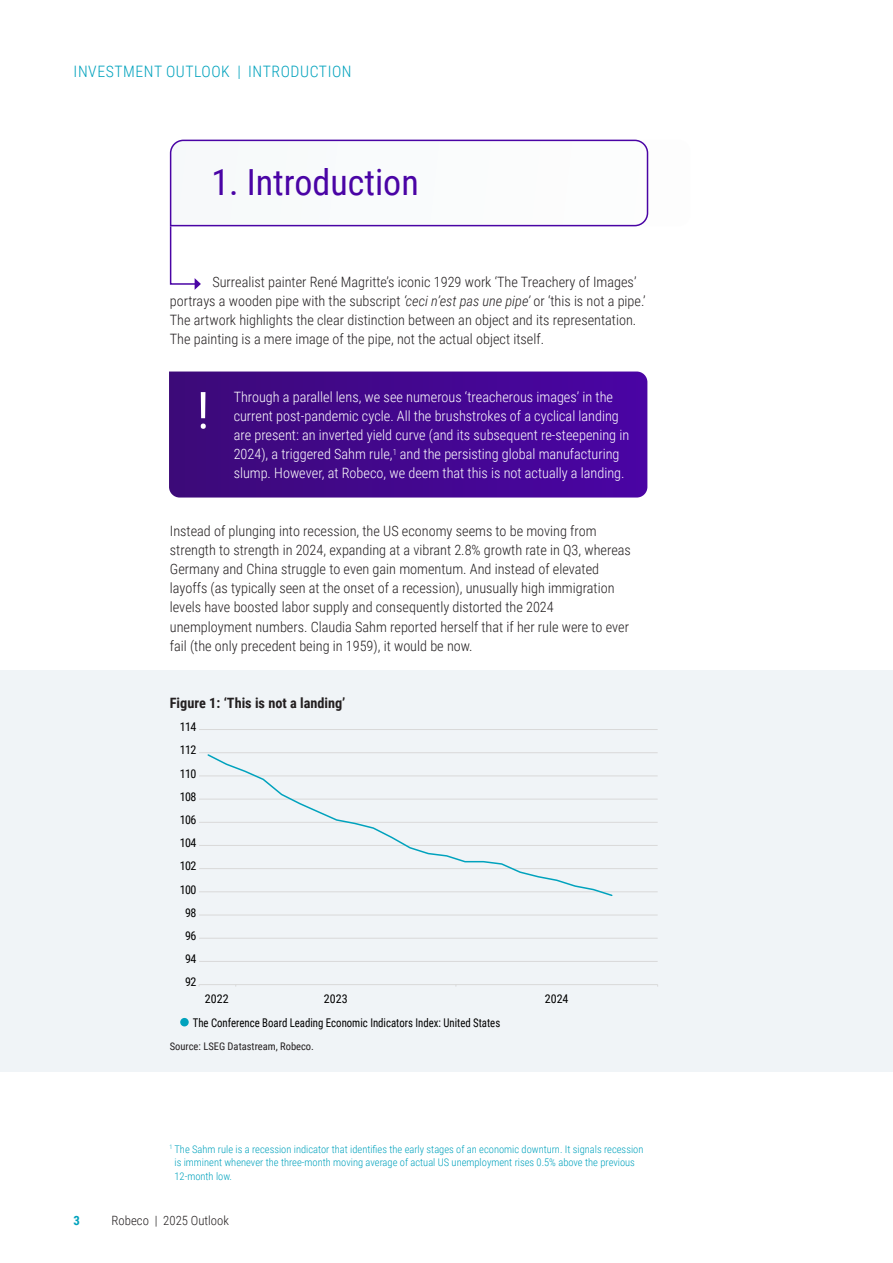
<style>
.page{position:relative;width:893px;height:1263px;background:#fff}
.page>*{position:absolute;margin:0;border:0;box-sizing:border-box;transform-origin:0 0}
.Subhoofdstukkop{font:36px "Roboto Condensed";color:#4a04a5}
.Inleidende_tekst{font:300 15.75px "Roboto Condensed";letter-spacing:.035em;color:#00a2bd}
.Leestekst{font:300 14.25px/19.2px "Roboto Condensed";color:#231f20}
.Leestekst-2{font:300 14.25px/19.2px "Roboto Condensed";color:#fff}
.Figuur_kop{font:700 14.25px "Roboto Condensed";color:#231f20}
.t1{font:300 12.75px "Roboto Condensed";color:#231f20}
.t2{font:700 12.75px "Roboto Condensed";color:#00a2bd}
.t3{font:12px "Roboto Condensed";color:#000;scale:.9 1}
.t4{font:12px "Roboto Condensed";color:#000}
.Voetnoot{font:300 10.5px/13.5px "Roboto Condensed";color:#00a2bd}
.Bijschrift{font:10.5px "Roboto Condensed";color:#231f20}
.s1{font-style:italic}
</style>
<div class="page">
<div style="left:0;top:670px;width:893px;height:401px;background:#f0f4f7"></div>
<svg style="left:169px;top:371px;width:478px;height:126px;background:#43088e"></svg>
<svg style="left:201px;top:392px;width:5px;height:37px"></svg>
<svg style="left:169px;top:139px;width:480px;height:151px"></svg>
<div style="left:180px;top:1018px;width:9px;height:8px;background:#00a2bd;border-radius:50%"></div>
<hr style="left:199px;top:729px;width:459px;height:1px;background:#d9d9d9">
<hr style="left:199px;top:752px;width:459px;height:1px;background:#d9d9d9">
<hr style="left:199px;top:775px;width:459px;height:1px;background:#d9d9d9">
<hr style="left:199px;top:799px;width:459px;height:1px;background:#d9d9d9">
<hr style="left:199px;top:822px;width:459px;height:1px;background:#d9d9d9">
<hr style="left:199px;top:845px;width:459px;height:1px;background:#d9d9d9">
<hr style="left:199px;top:868px;width:459px;height:1px;background:#d9d9d9">
<hr style="left:199px;top:891px;width:459px;height:1px;background:#d9d9d9">
<hr style="left:199px;top:915px;width:459px;height:1px;background:#d9d9d9">
<hr style="left:199px;top:938px;width:459px;height:1px;background:#d9d9d9">
<hr style="left:199px;top:961px;width:459px;height:1px;background:#d9d9d9">
<hr style="left:199px;top:984px;width:459px;height:1px;background:#d9d9d9">
<svg style="left:206px;top:754px;width:408px;height:142px"></svg>
<p class="Inleidende_tekst" style="left:74px;top:60px;width:279px">INVESTMENT OUTLOOK | INTRODUCTION</p>
<p class="Subhoofdstukkop" style="left:211px;top:157px;width:209px">1. Introduction</p>
<p class="Leestekst" style="left:170px;top:272px;width:477px;text-indent:43px">Surrealist painter René Magritte’s iconic 1929 work ‘The Treachery of Images’ portrays a wooden pipe with the subscript <span class="s1">‘ceci n’est pas une pipe’</span> or ‘this is not a pipe.’ The artwork highlights the clear distinction between an object and its representation.<br>The painting is a mere image of the pipe, not the actual object itself.</p>
<p class="Leestekst-2" style="left:234px;top:387px;width:397px">Through a parallel lens, we see numerous ‘treacherous images’ in the current post-pandemic cycle. All the brushstrokes of a cyclical landing are present: an inverted yield curve (and its subsequent re-steepening in 2024), a triggered Sahm rule,<sup>1</sup> and the persisting global manufacturing slump. However, at Robeco, we deem that this is not actually a landing.</p>
<p class="Leestekst" style="left:170px;top:521px;width:463px">Instead of plunging into recession, the US economy seems to be moving from strength to strength in 2024, expanding at a vibrant 2.8% growth rate in Q3, whereas Germany and China struggle to even gain momentum. And instead of elevated layoffs (as typically seen at the onset of a recession), unusually high immigration levels have boosted labor supply and consequently distorted the 2024 unemployment numbers. Claudia Sahm reported herself that if her rule were to ever fail (the only precedent being in 1959), it would be now.</p>
<p class="Figuur_kop" style="left:170px;top:693px;width:177px">Figure 1: ‘This is not a landing’</p>
<p class="t4" style="left:180px;top:718px;width:18px">114</p>
<p class="t4" style="left:180px;top:742px;width:18px">112</p>
<p class="t4" style="left:180px;top:765px;width:18px">110</p>
<p class="t4" style="left:180px;top:788px;width:18px">108</p>
<p class="t4" style="left:180px;top:811px;width:18px">106</p>
<p class="t4" style="left:180px;top:834px;width:18px">104</p>
<p class="t4" style="left:180px;top:858px;width:18px">102</p>
<p class="t4" style="left:180px;top:881px;width:18px">100</p>
<p class="t4" style="left:185px;top:904px;width:13px">98</p>
<p class="t4" style="left:185px;top:927px;width:13px">96</p>
<p class="t4" style="left:185px;top:950px;width:13px">94</p>
<p class="t4" style="left:185px;top:974px;width:13px">92</p>
<p class="t4" style="left:205px;top:990px;width:25px">2022</p>
<p class="t4" style="left:324px;top:990px;width:25px">2023</p>
<p class="t4" style="left:545px;top:990px;width:25px">2024</p>
<p class="t3" style="left:193px;top:1014px;width:343px">The Conference Board Leading Economic Indicators Index: United States</p>
<p class="Bijschrift" style="left:170px;top:1039px;width:146px">Source: LSEG Datastream, Robeco.</p>
<p class="Voetnoot" style="left:174px;top:1142px;width:470px;text-indent:-5px"><sup>1</sup> The Sahm rule is a recession indicator that identifies the early stages of an economic downturn. It signals recession is imminent whenever the three-month moving average of actual US unemployment rises 0.5% above the previous<br>12-month low.</p>
<p class="t2" style="left:73px;top:1212px;width:8px">3</p>
<p class="t1" style="left:112px;top:1211px;width:119px">Robeco | 2025 Outlook</p>
</div>
